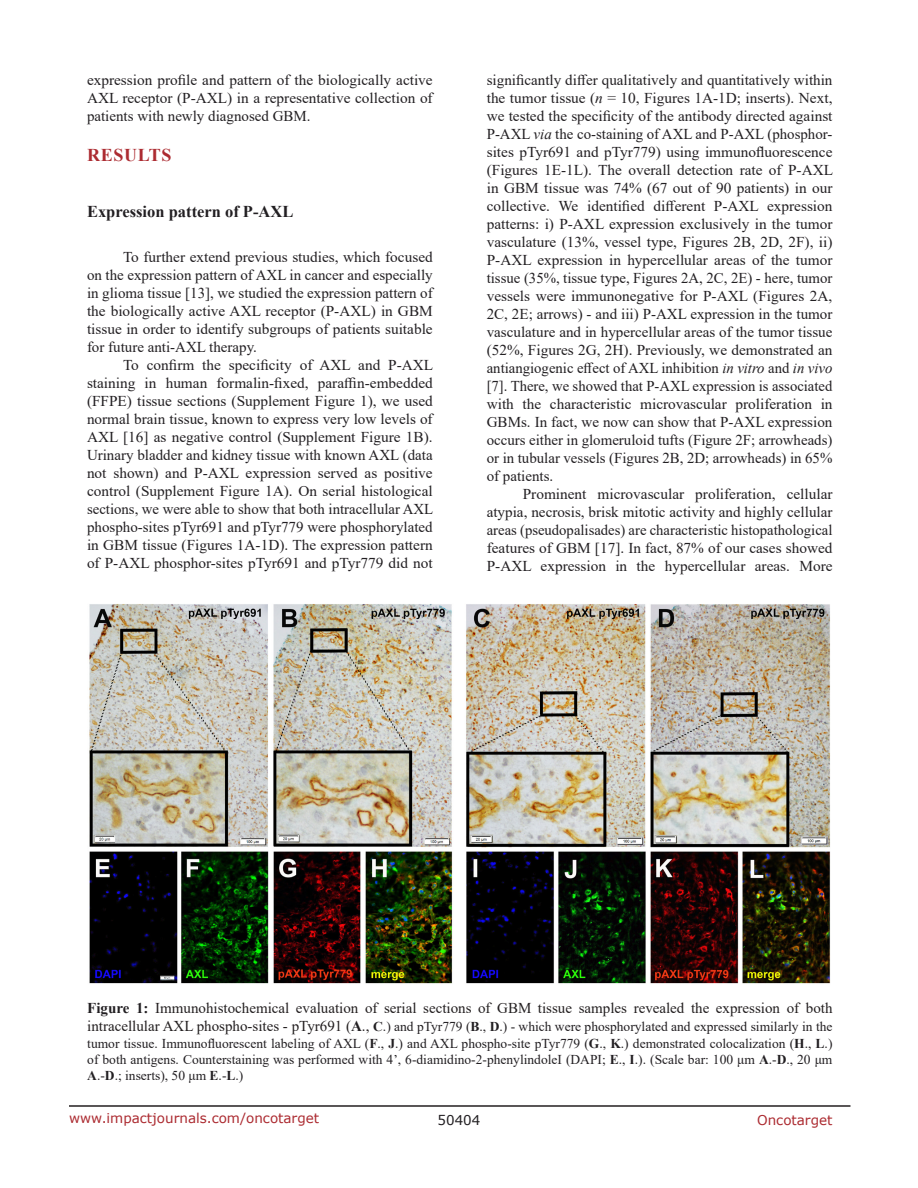
<style>
.page{position:relative;width:918px;height:1188px;background:#fff}
.page>*{position:absolute;margin:0;border:0;box-sizing:border-box;transform-origin:0 0}
.Heading{font:700 18px "Times New Roman";letter-spacing:.035em;color:#ac2b31}
.SubHeading{font:700 16.5px "Times New Roman";color:#221f22}
.BodyText{font:15px/18px "Times New Roman";color:#221f22;text-align:justify}
.FigureText{font:15px "Times New Roman";color:#231f20}
.FigureText-2{font:13.5px/16.2px "Times New Roman";color:#221f22;text-align:justify}
.t1{font:13.5px "Verdana";color:#ac2b31}
.t2{font:13.5px "Verdana";color:#221f22}
.s1{font-style:italic}
.s2{font-weight:700;color:#221f22}
.s3{font-size:15px;color:#231f20}
.s4{font-weight:700;font-size:15px}
.s5{font-weight:700}
</style>
<div class="page">
<hr style="left:69px;top:1105px;width:781px;height:2px;background:#231f20">
<img style="left:89px;top:604px;width:742px;height:380px">
<p class="BodyText" style="left:87px;top:71px;width:347px">expression profile and pattern of the biologically active AXL receptor (P-AXL) in a representative collection of patients with newly diagnosed GBM.</p>
<p class="Heading" style="left:87px;top:142px;width:86px">RESULTS</p>
<p class="SubHeading" style="left:87px;top:199px;width:208px">Expression pattern of P-AXL</p>
<p class="BodyText" style="left:87px;top:247px;width:347px;text-indent:36px">To further extend previous studies, which focused on the expression pattern of AXL in cancer and especially in glioma tissue [13], we studied the expression pattern of the biologically active AXL receptor (P-AXL) in GBM tissue in order to identify subgroups of patients suitable for future anti-AXL therapy.</p>
<p class="BodyText" style="left:87px;top:355px;width:348px;text-indent:36px">To confirm the specificity of AXL and P-AXL staining in human formalin-fixed, paraffin-embedded (FFPE) tissue sections (Supplement Figure 1), we used normal brain tissue, known to express very low levels of AXL [16] as negative control (Supplement Figure 1B).<br>Urinary bladder and kidney tissue with known AXL (data not shown) and P-AXL expression served as positive control (Supplement Figure 1A). On serial histological sections, we were able to show that both intracellular AXL phospho-sites pTyr691 and pTyr779 were phosphorylated in GBM tissue (Figures 1A-1D). The expression pattern of P-AXL phosphor-sites pTyr691 and pTyr779 did not</p>
<p class="BodyText" style="left:487px;top:71px;width:348px">significantly differ qualitatively and quantitatively within the tumor tissue (<span class="s1">n</span> = 10, Figures 1A-1D; inserts). Next, we tested the specificity of the antibody directed against P-AXL <span class="s1">via</span> the co-staining of AXL and P-AXL (phosphor&shy;sites pTyr691 and pTyr779) using immunofluorescence (Figures 1E-1L). The overall detection rate of P-AXL in GBM tissue was 74% (67 out of 90 patients) in our collective. We identified different P-AXL expression patterns: i) P-AXL expression exclusively in the tumor vasculature (13%, vessel type, Figures 2B, 2D, 2F), ii)<br>P-AXL expression in hypercellular areas of the tumor tissue (35%, tissue type, Figures 2A, 2C, 2E) - here, tumor vessels were immunonegative for P-AXL (Figures 2A, 2C, 2E; arrows) - and iii) P-AXL expression in the tumor vasculature and in hypercellular areas of the tumor tissue (52%, Figures 2G, 2H). Previously, we demonstrated an antiangiogenic effect of AXL inhibition <span class="s1">in vitro</span> and <span class="s1">in vivo </span>[7]. There, we showed that P-AXL expression is associated with the characteristic microvascular proliferation in GBMs. In fact, we now can show that P-AXL expression occurs either in glomeruloid tufts (Figure 2F; arrowheads) or in tubular vessels (Figures 2B, 2D; arrowheads) in 65% of patients.</p>
<p class="BodyText" style="left:487px;top:485px;width:347px;text-indent:36px">Prominent microvascular proliferation, cellular atypia, necrosis, brisk mitotic activity and highly cellular areas (pseudopalisades) are characteristic histopathological features of GBM [17]. In fact, 87% of our cases showed P-AXL expression in the hypercellular areas. More</p>
<p class="FigureText" style="left:87px;top:998px;width:747px"><span class="s2">Figure 1:</span> Immunohistochemical evaluation of serial sections of GBM tissue samples revealed the expression of both</p>
<p class="FigureText-2" style="left:87px;top:1018px;width:747px"><span class="s3">intracellular AXL phospho-sites - pTyr691 (</span><span class="s4">A</span><span class="s3">.,</span> <span class="s5">C</span>.) and pTyr779 (<span class="s5">B</span>., <span class="s5">D</span>.) - which were phosphorylated and expressed similarly in the tumor tissue. Immunofluorescent labeling of AXL (<span class="s5">F</span>., <span class="s5">J</span>.) and AXL phospho-site pTyr779 (<span class="s5">G</span>., <span class="s5">K</span>.) demonstrated colocalization (<span class="s5">H</span>., <span class="s5">L</span>.) of both antigens. Counterstaining was performed with 4’, 6-diamidino-2-phenylindoleI (DAPI; <span class="s5">E</span>., <span class="s5">I</span>.). (Scale bar: 100 μm <span class="s5">A</span>.-<span class="s5">D</span>., 20 μm <span class="s5">A</span>.-<span class="s5">D</span>.; inserts), 50 μm <span class="s5">E</span>.-<span class="s5">L</span>.)</p>
<p class="t1" style="left:69px;top:1109px;width:252px">www.impactjournals.com/oncotarget</p>
<p class="t2" style="left:438px;top:1111px;width:44px">50404</p>
<p class="t1" style="left:757px;top:1111px;width:77px">Oncotarget</p>
</div>
